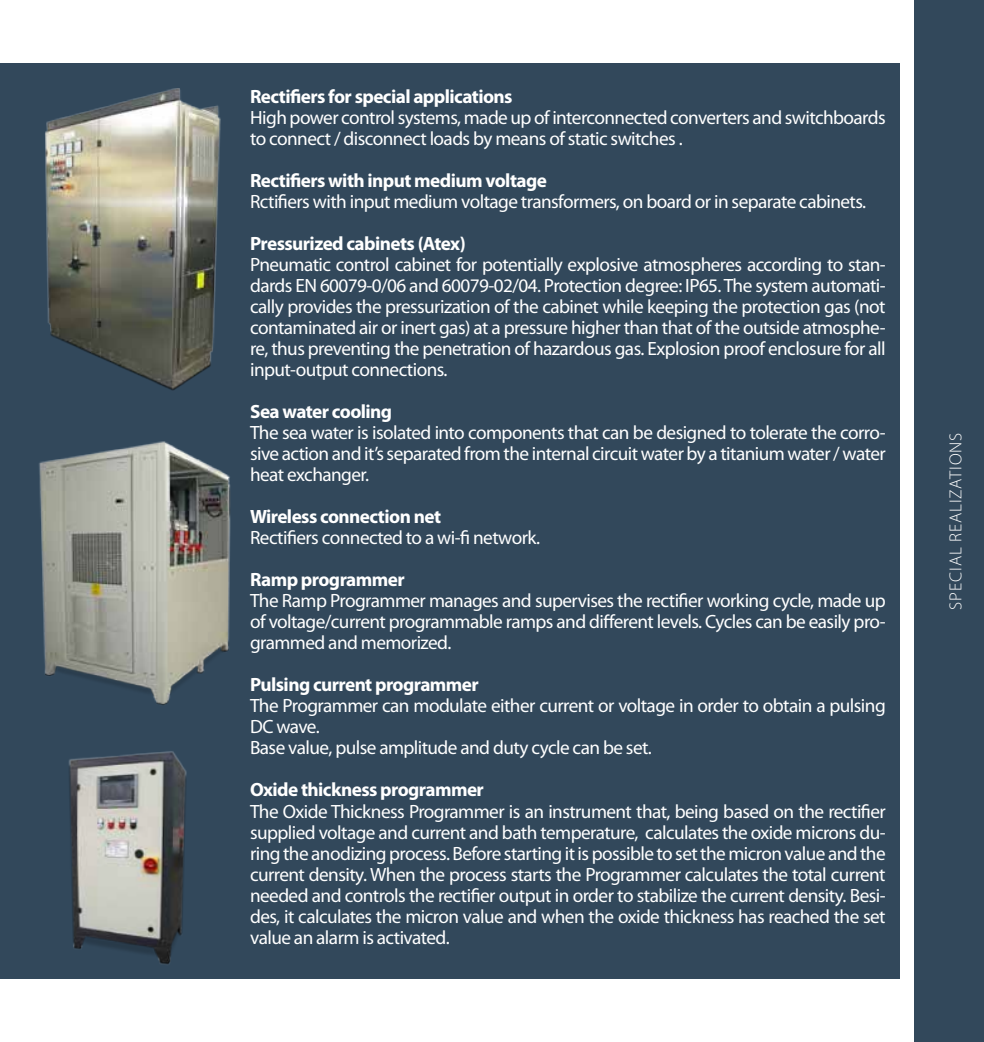
<style>
.page{position:relative;width:984px;height:1042px;background:#fff}
.page>*{position:absolute;margin:0;border:0;box-sizing:border-box;transform-origin:0 0}
.t1{font:19.25px/21px "Myriad Pro";letter-spacing:-.03em;color:#fff;text-align:justify}
.t2{font:700 19.25px "Myriad Pro";letter-spacing:-.03em;color:#fff}
.t3{font:300 17.5px "Myriad Pro";letter-spacing:.05em;color:#fff}
</style>
<div class="page">
<div style="left:914px;top:0;width:70px;height:1042px;background:#32485b"></div>
<div style="left:0;top:63px;width:899px;height:915px;background:#32485b"></div>
<img style="left:45px;top:89px;width:176px;height:302px">
<img style="left:39px;top:441px;width:192px;height:264px">
<img style="left:68px;top:751px;width:119px;height:213px">
<p class="t2" style="left:250px;top:86px;width:264px">Rectifiers for special applications</p>
<p class="t1" style="left:250px;top:108px;width:637px">High power control systems, made up of interconnected converters and switchboards to connect / disconnect loads by means of static switches .</p>
<p class="t2" style="left:250px;top:170px;width:298px">Rectifiers with input medium voltage</p>
<p class="t1" style="left:250px;top:192px;width:617px">Rctifiers with input medium voltage transformers, on board or in separate cabinets.</p>
<p class="t2" style="left:250px;top:233px;width:217px">Pressurized cabinets (Atex)</p>
<p class="t1" style="left:250px;top:255px;width:637px">Pneumatic control cabinet for potentially explosive atmospheres according to stan&shy;dards EN 60079-0/06 and 60079-02/04. Protection degree: IP65. The system automati&shy;cally provides the pressurization of the cabinet while keeping the protection gas (not contaminated air or inert gas) at a pressure higher than that of the outside atmosphe&shy;re, thus preventing the penetration of hazardous gas. Explosion proof enclosure for all input-output connections.</p>
<p class="t2" style="left:250px;top:401px;width:144px">Sea water cooling</p>
<p class="t1" style="left:250px;top:423px;width:637px">The sea water is isolated into components that can be designed to tolerate the corro&shy;sive action and it’s separated from the internal circuit water by a titanium water / water heat exchanger.</p>
<p class="t2" style="left:250px;top:506px;width:192px">Wireless connection net</p>
<p class="t1" style="left:250px;top:528px;width:292px">Rectifiers connected to a wi-fi network.</p>
<p class="t2" style="left:250px;top:569px;width:156px">Ramp programmer</p>
<p class="t1" style="left:250px;top:591px;width:637px">The Ramp Programmer manages and supervises the rectifier working cycle, made up of voltage/current programmable ramps and different levels. Cycles can be easily pro&shy;grammed and memorized.</p>
<p class="t2" style="left:250px;top:674px;width:230px">Pulsing current programmer</p>
<p class="t1" style="left:250px;top:696px;width:637px;text-align:left">The Programmer can modulate either current or voltage in order to obtain a pulsing<br>DC wave.<br>Base value, pulse amplitude and duty cycle can be set.</p>
<p class="t2" style="left:250px;top:779px;width:235px">Oxide thickness programmer</p>
<p class="t1" style="left:250px;top:801px;width:637px">The Oxide Thickness Programmer is an instrument that, being based on the rectifier supplied voltage and current and bath temperature, calculates the oxide microns du&shy;ring the anodizing process. Before starting it is possible to set the micron value and the current density. When the process starts the Programmer calculates the total current needed and controls the rectifier output in order to stabilize the current density. Besi&shy;des, it calculates the micron value and when the oxide thickness has reached the set value an alarm is activated.</p>
<p class="t3" style="left:946px;top:609px;width:179px;rotate:-90deg">SPECIAL REALIZATIONS</p>
</div>
